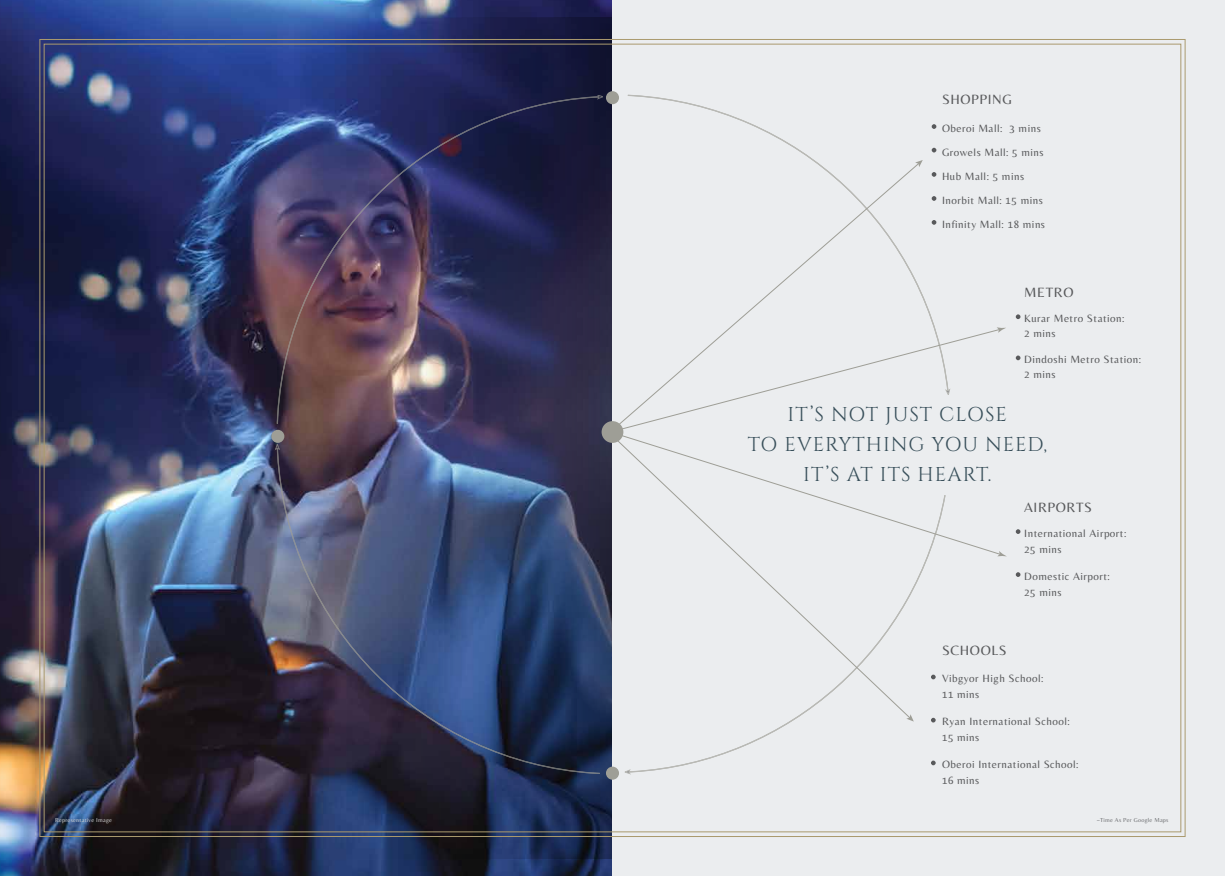
<style>
.page{position:relative;width:1225px;height:876px;background:#fff}
.page>*{position:absolute;margin:0;border:0;box-sizing:border-box;transform-origin:0 0}
.t1{font:20px/30px "Cinzel";letter-spacing:.05em;color:#384f5a;text-align:center}
.t2{font:14px "Belleza";letter-spacing:.045em;color:#58595b}
.t3{font:11px/16px "Belleza";letter-spacing:.045em;color:#58595b}
.t4{font:6px "Belleza";letter-spacing:.045em;color:#6d6e71}
.t5{font:6px "Belleza";letter-spacing:.045em;color:#d1d3d4}
</style>
<div class="page">
<img style="left:0;top:0;width:612px;height:876px">
<svg style="left:344px;top:17px;width:268px;height:842px;background:#252c51"></svg>
<div style="left:612px;top:0;width:613px;height:876px;background:#ebedef"></div>
<svg style="left:632px;top:555px;width:304px;height:218px"></svg>
<svg style="left:624px;top:769px;width:8px;height:6px"></svg>
<img style="left:277px;top:96px;width:323px;height:328px">
<svg style="left:595px;top:95px;width:8px;height:6px"></svg>
<svg style="left:628px;top:95px;width:309px;height:232px"></svg>
<img style="left:277px;top:447px;width:323px;height:327px">
<svg style="left:275px;top:444px;width:6px;height:11px"></svg>
<div style="left:271px;top:430px;width:13px;height:13px;background:#9e9e96;border-radius:50%"></div>
<div style="left:606px;top:91px;width:13px;height:13px;background:#9e9e96;border-radius:50%"></div>
<div style="left:606px;top:767px;width:13px;height:13px;background:#9e9e96;border-radius:50%"></div>
<svg style="left:609px;top:162px;width:311px;height:165px"></svg>
<svg style="left:915px;top:160px;width:7px;height:7px"></svg>
<svg style="left:611px;top:555px;width:300px;height:164px"></svg>
<svg style="left:906px;top:714px;width:7px;height:8px"></svg>
<svg style="left:609px;top:327px;width:397px;height:104px"></svg>
<svg style="left:609px;top:431px;width:388px;height:124px"></svg>
<svg style="left:997px;top:551px;width:9px;height:5px"></svg>
<svg style="left:931px;top:124px;width:5px;height:5px"></svg>
<svg style="left:931px;top:148px;width:5px;height:4px"></svg>
<svg style="left:931px;top:172px;width:5px;height:5px"></svg>
<svg style="left:931px;top:196px;width:5px;height:5px"></svg>
<svg style="left:931px;top:220px;width:5px;height:5px"></svg>
<svg style="left:1015px;top:314px;width:5px;height:5px"></svg>
<svg style="left:1015px;top:356px;width:5px;height:4px"></svg>
<svg style="left:1015px;top:529px;width:5px;height:5px"></svg>
<svg style="left:1015px;top:572px;width:5px;height:5px"></svg>
<svg style="left:931px;top:675px;width:4px;height:4px"></svg>
<svg style="left:931px;top:718px;width:4px;height:4px"></svg>
<svg style="left:931px;top:761px;width:4px;height:4px"></svg>
<div style="left:601px;top:421px;width:22px;height:22px;background:#9e9e96;border-radius:50%"></div>
<p class="t5" style="left:55px;top:816px;width:58px">Representative Image</p>
<p class="t2" style="left:942px;top:91px;width:71px">SHOPPING</p>
<p class="t3" style="left:942px;top:116px;width:105px;line-height:24px">Oberoi Mall: 3 mins<br>Growels Mall: 5 mins<br>Hub Mall: 5 mins<br>Inorbit Mall: 15 mins<br>Infinity Mall: 18 mins</p>
<p class="t2" style="left:1024px;top:284px;width:51px">METRO</p>
<p class="t3" style="left:1024px;top:310px;width:102px;line-height:15px">Kurar Metro Station:<br>2 mins</p>
<p class="t3" style="left:1024px;top:351px;width:118px;line-height:15px">Dindoshi Metro Station:<br>2 mins</p>
<h1 class="t1" style="left:747px;top:400px;width:301px">IT’S NOT JUST CLOSE<br>TO EVERYTHING YOU NEED,<br>IT’S AT ITS HEART.</h1>
<p class="t2" style="left:1024px;top:499px;width:69px">AIRPORTS</p>
<p class="t3" style="left:1024px;top:525px;width:104px">International Airport:<br>25 mins</p>
<p class="t3" style="left:1024px;top:568px;width:87px">Domestic Airport:<br>25 mins</p>
<p class="t2" style="left:942px;top:642px;width:66px">SCHOOLS</p>
<p class="t3" style="left:942px;top:670px;width:103px">Vibgyor High School:<br>11 mins</p>
<p class="t3" style="left:942px;top:713px;width:129px">Ryan International School:<br>15 mins</p>
<p class="t3" style="left:942px;top:756px;width:138px">Oberoi International School:<br>16 mins</p>
<p class="t4" style="left:1096px;top:816px;width:73px">~Time As Per Google Maps</p>
</div>
